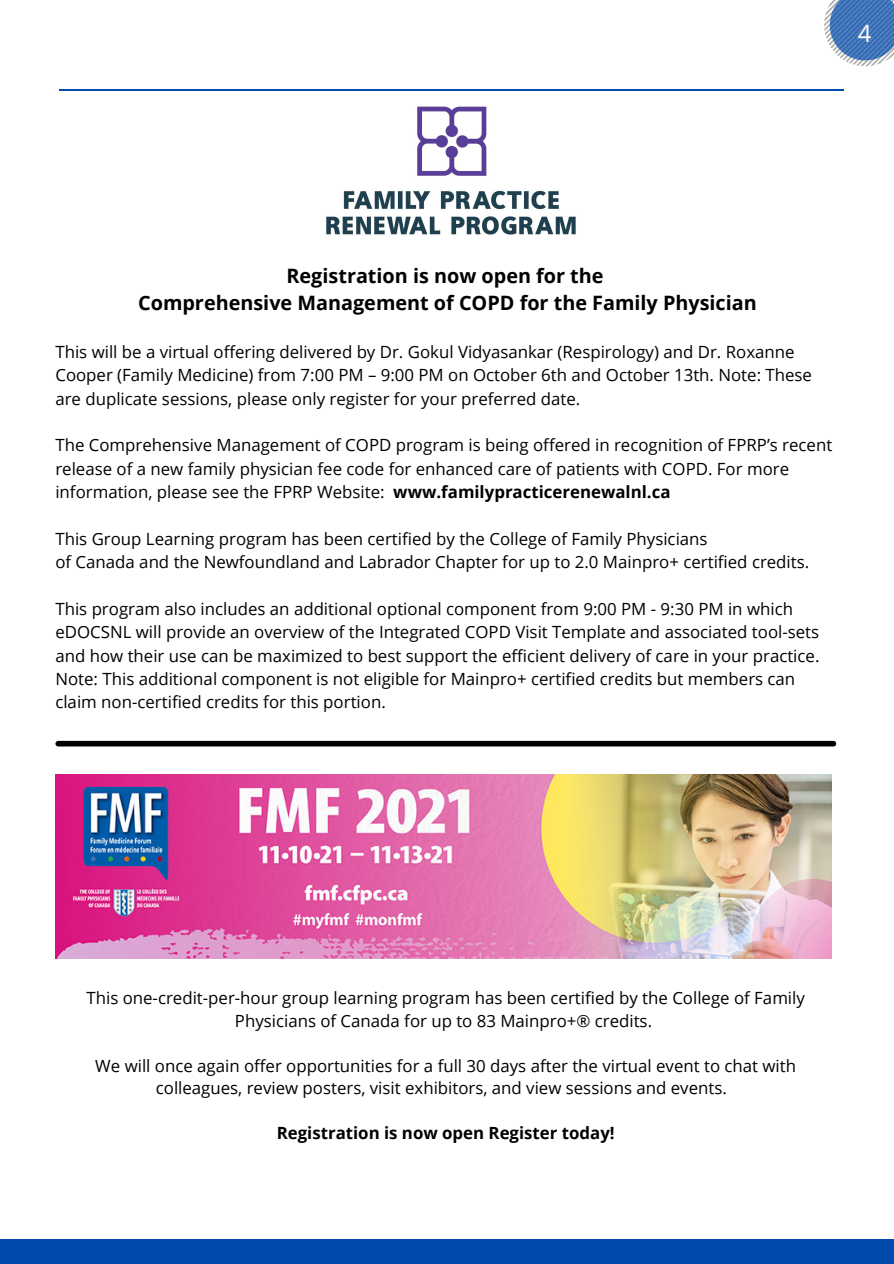
<style>
.page{position:relative;width:894px;height:1264px;background:#fff}
.page>*{position:absolute;margin:0;border:0;box-sizing:border-box;transform-origin:0 0}
.t1{font:24px "Open Sans";color:#fff}
.t2{font:700 19.8px "Open Sans";color:#000}
.t3{font:16.8px/23.4px "Open Sans";color:#000}
.t4{font:700 16.8px "Open Sans";color:#000}
.s1{font-weight:700}
</style>
<div class="page">
<hr style="left:59px;top:89px;width:784px;height:1px;background:#004aad">
<svg style="left:824px;top:0;width:69px;height:66px"></svg>
<div style="left:0;top:1239px;width:893px;height:24px;background:#004aad"></div>
<img style="left:55px;top:775px;width:776px;height:183px">
<img style="left:326px;top:106px;width:250px;height:129px">
<div style="left:58px;top:741px;width:775px;height:5px;background:#000"></div>
<p class="t1" style="left:857px;top:17px;width:15px">4</p>
<p class="t2" style="left:286px;top:261px;width:318px">Registration is now open for the</p>
<p class="t2" style="left:138px;top:289px;width:620px">Comprehensive Management of COPD for the Family Physician</p>
<p class="t3" style="left:55px;top:339px;width:758px">This will be a virtual offering delivered by Dr. Gokul Vidyasankar (Respirology) and Dr. Roxanne<br>Cooper (Family Medicine) from 7:00 PM – 9:00 PM on October 6th and October 13th. Note: These are duplicate sessions, please only register for your preferred date.</p>
<p class="t3" style="left:55px;top:433px;width:778px">The Comprehensive Management of COPD program is being offered in recognition of FPRP’s recent release of a new family physician fee code for enhanced care of patients with COPD. For more information, please see the FPRP Website: <span class="s1">www.familypracticerenewalnl.ca</span></p>
<p class="t3" style="left:55px;top:526px;width:653px">This Group Learning program has been certified by the College of Family Physicians</p>
<p class="t3" style="left:55px;top:550px;width:755px">of Canada and the Newfoundland and Labrador Chapter for up to 2.0 Mainpro+ certified credits.</p>
<p class="t3" style="left:55px;top:596px;width:765px">This program also includes an additional optional component from 9:00 PM - 9:30 PM in which eDOCSNL will provide an overview of the Integrated COPD Visit Template and associated tool-sets and how their use can be maximized to best support the efficient delivery of care in your practice.<br>Note: This additional component is not eligible for Mainpro+ certified credits but members can claim non-certified credits for this portion.</p>
<p class="t3" style="left:86px;top:986px;width:719px;line-height:22.5px;text-align:center">This one-credit-per-hour group learning program has been certified by the College of Family<br>Physicians of Canada for up to 83 Mainpro+® credits.</p>
<p class="t3" style="left:95px;top:1054px;width:702px;line-height:22.5px;text-align:center">We will once again offer opportunities for a full 30 days after the virtual event to chat with colleagues, review posters, visit exhibitors, and view sessions and events.</p>
<p class="t4" style="left:276px;top:1121px;width:339px">Registration is now open Register today!</p>
</div>
